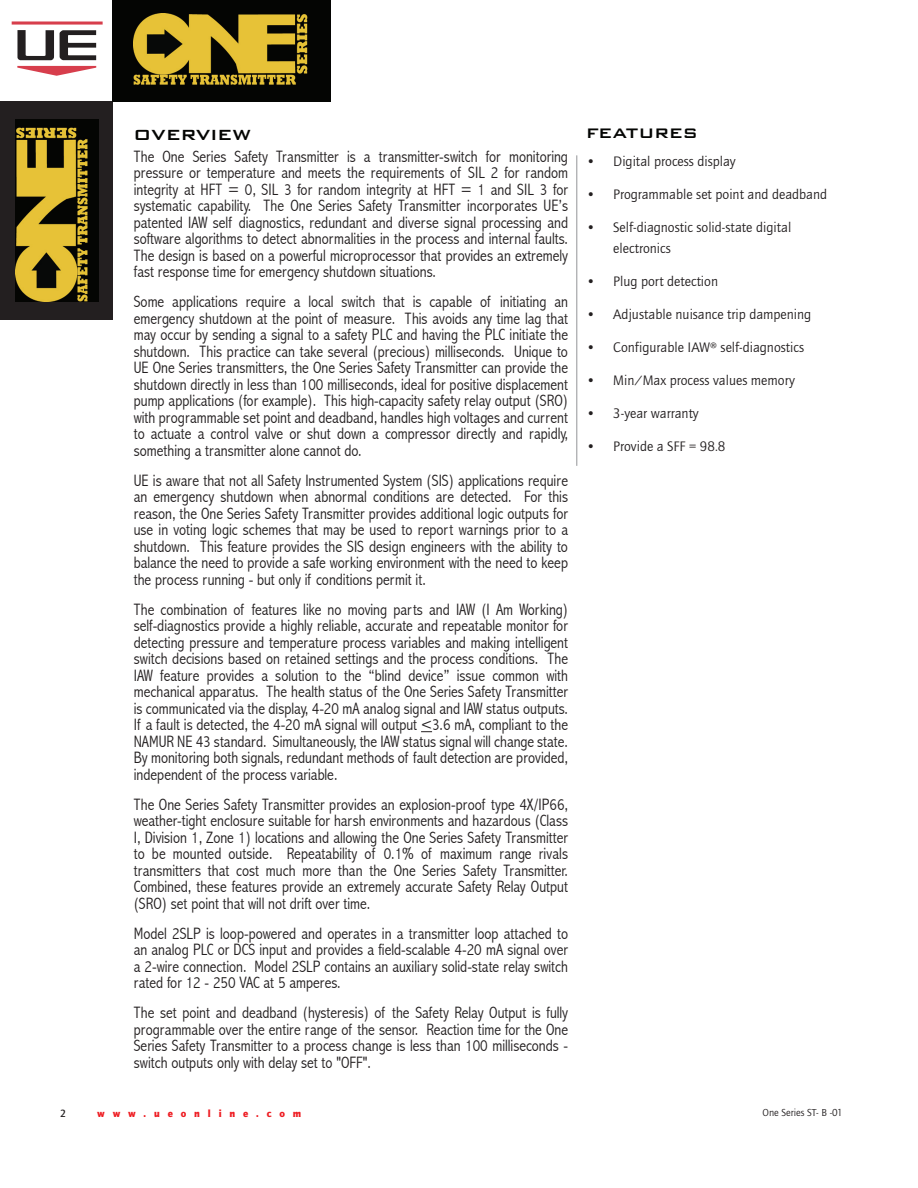
<style>
.page{position:relative;width:918px;height:1188px;background:#fff}
.page>*{position:absolute;margin:0;border:0;box-sizing:border-box;transform-origin:0 0}
.t1{font:500 24px "Bank Gothic BT";color:#040503}
.t2{font:500 22.5px "Bank Gothic BT";color:#040503}
.t3{font:300 condensed 16.5px/16.5px "Abadi";color:#231f20;text-align:justify}
.t4{font:14.25px/21px "Quay Sans ITC";color:#231f20}
.t5{font:10.8px "Quay Sans Md ITC";color:#231f20}
.t6{font:900 10.5px "Quay Sans ITC";letter-spacing:.75em;color:#ee1d23}
.t7{font:10.5px "Quay Sans ITC";color:#231f20}
</style>
<div class="page">
<svg style="left:12px;top:21px;width:91px;height:4px"></svg>
<svg style="left:17px;top:30px;width:37px;height:30px"></svg>
<svg style="left:17px;top:66px;width:79px;height:10px"></svg>
<svg style="left:60px;top:30px;width:36px;height:30px"></svg>
<div style="left:0;top:102px;width:113px;height:218px;background:#231f20"></div>
<div style="left:113px;top:0;width:218px;height:102px;background:#040503"></div>
<img style="left:134px;top:14px;width:174px;height:71px">
<img style="left:16px;top:120px;width:82px;height:182px">
<hr style="left:576px;top:155px;width:1px;height:311px;background:#939598">
<h1 class="t1" style="left:134px;top:121px;width:119px">overview</h1>
<h2 class="t2" style="left:586px;top:120px;width:113px">features</h2>
<p class="t4" style="left:586px;top:151px;width:151px">• Digital process display</p>
<p class="t4" style="left:586px;top:184px;width:242px">• Programmable set point and deadband</p>
<p class="t4" style="left:613px;top:217px;width:179px;text-indent:-27px">• Self-diagnostic solid-state digital electronics</p>
<p class="t4" style="left:586px;top:271px;width:133px">• Plug port detection</p>
<p class="t4" style="left:586px;top:304px;width:226px">• Adjustable nuisance trip dampening</p>
<p class="t4" style="left:586px;top:337px;width:219px">• Configurable IAW® self-diagnostics</p>
<p class="t4" style="left:586px;top:370px;width:210px">• Min/Max process values memory</p>
<p class="t4" style="left:586px;top:403px;width:114px">• 3-year warranty</p>
<p class="t4" style="left:586px;top:436px;width:141px">• Provide a SFF = 98.8</p>
<p class="t3" style="left:134px;top:148px;width:436px">The One Series Safety Transmitter is a transmitter-switch for monitoring pressure or temperature and meets the requirements of SIL 2 for random integrity at HFT = 0, SIL 3 for random integrity at HFT = 1 and SIL 3 for systematic capability. The One Series Safety Transmitter incorporates UE’s patented IAW self diagnostics, redundant and diverse signal processing and software algorithms to detect abnormalities in the process and internal faults.<br>The design is based on a powerful microprocessor that provides an extremely fast response time for emergency shutdown situations.</p>
<p class="t3" style="left:134px;top:293px;width:436px">Some applications require a local switch that is capable of initiating an emergency shutdown at the point of measure. This avoids any time lag that may occur by sending a signal to a safety PLC and having the PLC initiate the shutdown. This practice can take several (precious) milliseconds. Unique to UE One Series transmitters, the One Series Safety Transmitter can provide the shutdown directly in less than 100 milliseconds, ideal for positive displacement pump applications (for example). This high-capacity safety relay output (SRO) with programmable set point and deadband, handles high voltages and current to actuate a control valve or shut down a compressor directly and rapidly, something a transmitter alone cannot do.</p>
<p class="t3" style="left:134px;top:472px;width:436px">UE is aware that not all Safety Instrumented System (SIS) applications require an emergency shutdown when abnormal conditions are detected. For this reason, the One Series Safety Transmitter provides additional logic outputs for use in voting logic schemes that may be used to report warnings prior to a shutdown. This feature provides the SIS design engineers with the ability to balance the need to provide a safe working environment with the need to keep the process running - but only if conditions permit it.</p>
<p class="t3" style="left:134px;top:601px;width:436px">The combination of features like no moving parts and IAW (I Am Working) self-diagnostics provide a highly reliable, accurate and repeatable monitor for detecting pressure and temperature process variables and making intelligent switch decisions based on retained settings and the process conditions. The IAW feature provides a solution to the “blind device” issue common with mechanical apparatus. The health status of the One Series Safety Transmitter is communicated via the display, 4-20 mA analog signal and IAW status outputs.<br>If a fault is detected, the 4-20 mA signal will output &lt;3.6 mA, compliant to the NAMUR NE 43 standard. Simultaneously, the IAW status signal will change state.<br>By monitoring both signals, redundant methods of fault detection are provided, independent of the process variable.</p>
<p class="t3" style="left:134px;top:796px;width:436px">The One Series Safety Transmitter provides an explosion-proof type 4X/IP66, weather-tight enclosure suitable for harsh environments and hazardous (Class I, Division 1, Zone 1) locations and allowing the One Series Safety Transmitter to be mounted outside. Repeatability of 0.1% of maximum range rivals transmitters that cost much more than the One Series Safety Transmitter.<br>Combined, these features provide an extremely accurate Safety Relay Output (SRO) set point that will not drift over time.</p>
<p class="t3" style="left:134px;top:925px;width:436px">Model 2SLP is loop-powered and operates in a transmitter loop attached to an analog PLC or DCS input and provides a field-scalable 4-20 mA signal over a 2-wire connection. Model 2SLP contains an auxiliary solid-state relay switch rated for 12 - 250 VAC at 5 amperes.</p>
<p class="t3" style="left:134px;top:1004px;width:436px">The set point and deadband (hysteresis) of the Safety Relay Output is fully programmable over the entire range of the sensor. Reaction time for the One Series Safety Transmitter to a process change is less than 100 milliseconds - switch outputs only with delay set to "OFF".</p>
<p class="t5" style="left:60px;top:1107px;width:7px">2</p>
<p class="t6" style="left:97px;top:1107px;width:205px">www.ueonline.com</p>
<p class="t7" style="left:763px;top:1107px;width:82px">One Series ST- B -01</p>
</div>
